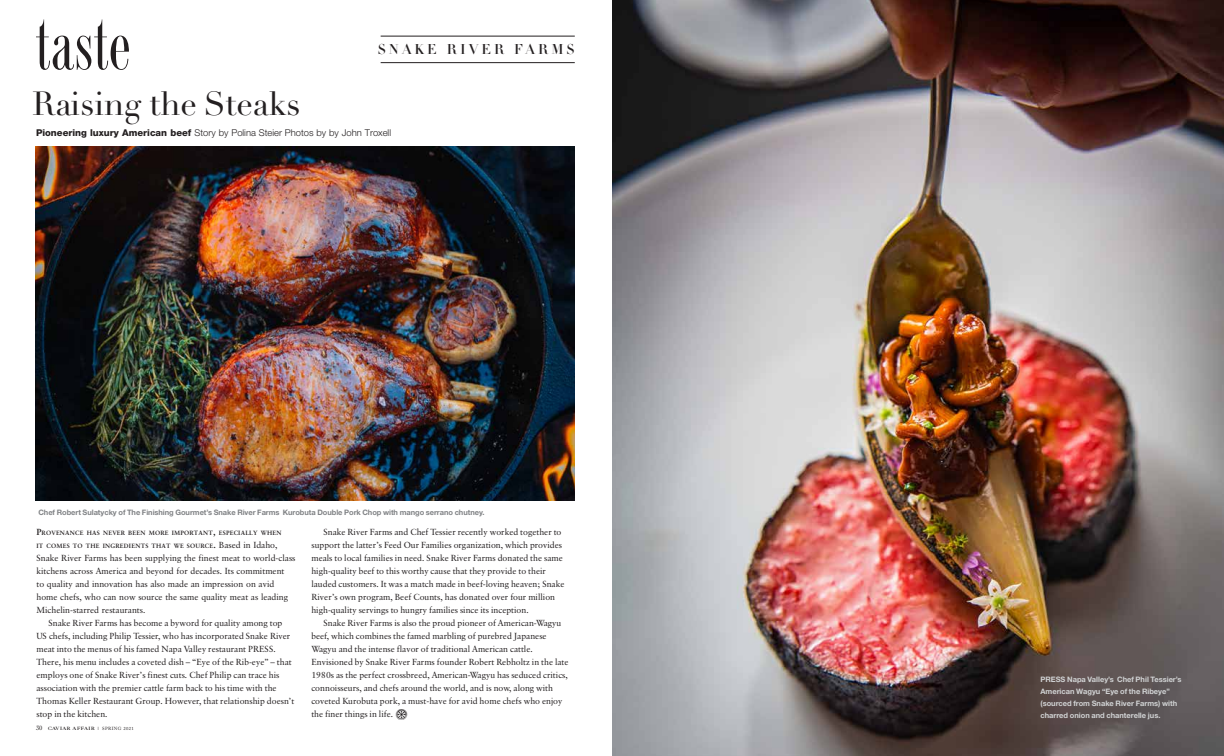
<style>
.page{position:relative;width:1224px;height:756px;background:#fff}
.page>*{position:absolute;margin:0;border:0;box-sizing:border-box;transform-origin:0 0}
.t1{font:78px "Fashion Didot";letter-spacing:.015em;color:#231f20}
.t2{font:32.9px "Didot LH";color:#231f20}
.t3{font:14px "Didot LH Headline";letter-spacing:.21em;color:#231f20}
.t4{font:300 9.4px "Helvetica Neue";color:#231f20}
.t5{font:8.8px/13px "Classical Garamond BT";color:#231f20}
.t6{font:700 7.5px/12px "Helvetica Neue";color:#d1d3d4}
.t7{font:700 7.5px "Helvetica Neue";letter-spacing:-.005em;color:#808285}
.t8{font:700 6.2px/13px "Classical Garamond BT";letter-spacing:.035em;color:#231f20}
.t9{font:4.5px "Caslon Three";letter-spacing:.1em;color:#231f20}
.s1{font-weight:800}
.s2{font-size:8.8px}
.s3{font-weight:400;font-size:8.8px}
.s4{font-family:"Cochin";font-size:6.5px}
.s5{font-family:"Helvetica Neue";font-weight:300}
.s6{font-family:"Adobe Caslon"}
</style>
<div class="page">
<img style="left:612px;top:0;width:612px;height:756px">
<img style="left:35px;top:147px;width:540px;height:353px">
<hr style="left:381px;top:36px;width:194px;height:1px;background:#231f20">
<hr style="left:381px;top:62px;width:194px;height:1px;background:#231f20">
<h1 class="t1" style="left:36px;top:17px;width:96px">taste</h1>
<h2 class="t2" style="left:32px;top:84px;width:270px">Raising the Steaks</h2>
<h3 class="t3" style="left:378px;top:40px;width:199px">SNAKE RIVER FARMS</h3>
<p class="t4" style="left:36px;top:127px;width:357px"><span class="s1">Pioneering luxury American beef</span> Story by Polina Steier Photos by by John Troxell</p>
<p class="t7" style="left:38px;top:508px;width:448px">Chef Robert Sulatycky of The Finishing Gourmet’s Snake River Farms Kurobuta Double Pork Chop with mango serrano chutney.</p>
<p class="t8" style="left:36px;top:526px;width:247px"><span class="s2">P</span>ROVENANCE HAS NEVER BEEN MORE IMPORTANT<span class="s2">,</span> ESPECIALLY WHEN<br>IT COMES TO THE INGREDIENTS THAT WE SOURCE<span class="s2">.</span> <span class="s3">Based in Idaho,</span></p>
<p class="t5" style="left:36px;top:551px;width:261px">Snake River Farms has been supplying the finest meat to world-class kitchens across America and beyond for decades. Its commitment<br>to quality and innovation has also made an impression on avid home chefs, who can now source the same quality meat as leading Michelin-starred restaurants.</p>
<p class="t5" style="left:36px;top:616px;width:259px;text-indent:12px">Snake River Farms has become a byword for quality among top US chefs, including Philip Tessier, who has incorporated Snake River meat into the menus of his famed Napa Valley restaurant PRESS.<br>There, his menu includes a coveted dish – “Eye of the Rib-eye” – that employs one of Snake River’s finest cuts. Chef Philip can trace his association with the premier cattle farm back to his time with the Thomas Keller Restaurant Group. However, that relationship doesn’t stop in the kitchen.</p>
<p class="t9" style="left:36px;top:726px;width:99px"><span class="s4">30</span> CAVIAR AFFAIR <span class="s5">I</span> <span class="s6">SPRING 2021</span></p>
<p class="t5" style="left:311px;top:525px;width:255px;text-indent:12px">Snake River Farms and Chef Tessier recently worked together to support the latter’s Feed Our Families organization, which provides meals to local families in need. Snake River Farms donated the same high-quality beef to this worthy cause that they provide to their lauded customers. It was a match made in beef-loving heaven; Snake River’s own program, Beef Counts, has donated over four million high-quality servings to hungry families since its inception.</p>
<p class="t5" style="left:311px;top:616px;width:259px;text-indent:12px">Snake River Farms is also the proud pioneer of American-Wagyu beef, which combines the famed marbling of purebred Japanese Wagyu and the intense flavor of traditional American cattle.<br>Envisioned by Snake River Farms founder Robert Rebholtz in the late 1980s as the perfect crossbreed, American-Wagyu has seduced critics, connoisseurs, and chefs around the world, and is now, along with coveted Kurobuta pork, a must-have for avid home chefs who enjoy the finer things in life.</p>
<p class="t6" style="left:1040px;top:673px;width:142px">PRESS Napa Valley’s Chef Phil Tessier’s American Wagyu “Eye of the Ribeye” (sourced from Snake River Farms) with charred onion and chanterelle jus.</p>
</div>
